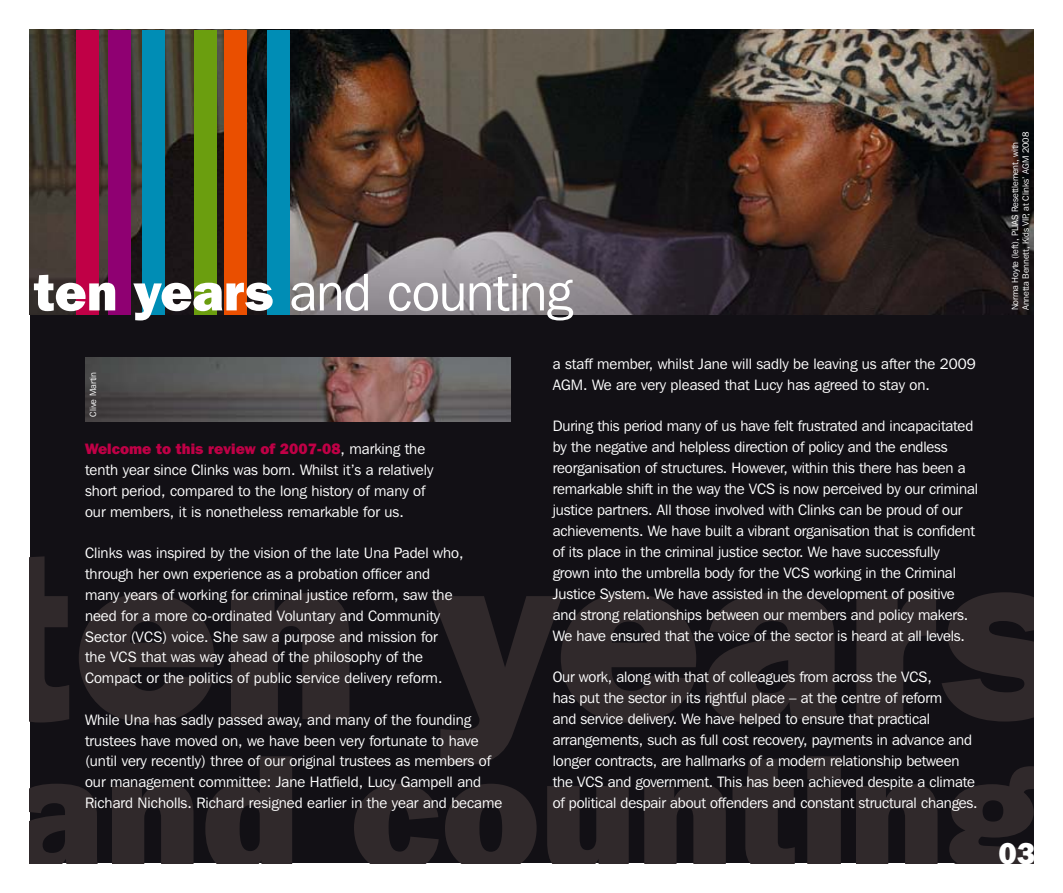
<style>
.page{position:relative;width:1063px;height:893px;background:#fff}
.page>*{position:absolute;margin:0;border:0;box-sizing:border-box;transform-origin:0 0}
.t1{font:52.5px "Franklin Gothic IT Cby BT";letter-spacing:-.015em;color:#fff}
.t2{font:800 30px "Franklin Gothic IT Cby BT";color:#fff}
.t3{font:15px/20.9px "Franklin Gothic IT Cby BT";letter-spacing:-.01em;color:#fff}
.t4{font:9px/10.8px "Franklin Gothic IT Cby BT";letter-spacing:-.01em;color:#fff}
.s1{font-weight:800}
.s2{font-weight:800;color:#c00046}
</style>
<div class="page">
<div style="left:30px;top:315px;width:1003px;height:548px;background:#121015"></div>
<svg style="left:30px;top:556px;width:1003px;height:200px"></svg>
<svg style="left:30px;top:756px;width:1003px;height:107px;fill:#282225"></svg>
<img style="left:30px;top:30px;width:1003px;height:285px">
<div style="left:267px;top:30px;width:23px;height:284px;background:#008db5"></div>
<div style="left:224px;top:30px;width:23px;height:285px;background:#ea4f00"></div>
<div style="left:194px;top:30px;width:23px;height:284px;background:#6b9e0f"></div>
<div style="left:142px;top:30px;width:23px;height:284px;background:#008db5"></div>
<div style="left:108px;top:30px;width:22px;height:285px;background:#8f0072"></div>
<div style="left:76px;top:30px;width:22px;height:284px;background:#c00046"></div>
<img style="left:85px;top:357px;width:425px;height:64px">
<h1 class="t1" style="left:34px;top:260px;width:539px"><span class="s1">ten years</span> and counting</h1>
<p class="t4" style="left:87px;top:417px;width:47px;rotate:-90deg">Clive Martin</p>
<p class="t3" style="left:85px;top:438px;width:350px"><span class="s2">Welcome to this review of 2007-08</span>, marking the tenth year since Clinks was born. Whilst it’s a relatively short period, compared to the long history of many of our members, it is nonetheless remarkable for us.</p>
<p class="t3" style="left:85px;top:542px;width:380px">Clinks was inspired by the vision of the late Una Padel who, through her own experience as a probation officer and many years of working for criminal justice reform, saw the need for a more co-ordinated Voluntary and Community Sector (VCS) voice. She saw a purpose and mission for<br>the VCS that was way ahead of the philosophy of the Compact or the politics of public service delivery reform.</p>
<p class="t3" style="left:85px;top:709px;width:419px">While Una has sadly passed away, and many of the founding trustees have moved on, we have been very fortunate to have (until very recently) three of our original trustees as members of our management committee: Jane Hatfield, Lucy Gampell and Richard Nicholls. Richard resigned earlier in the year and became</p>
<p class="t3" style="left:553px;top:353px;width:424px">a staff member, whilst Jane will sadly be leaving us after the 2009<br>AGM. We are very pleased that Lucy has agreed to stay on.</p>
<p class="t3" style="left:553px;top:416px;width:427px">During this period many of us have felt frustrated and incapacitated by the negative and helpless direction of policy and the endless reorganisation of structures. However, within this there has been a remarkable shift in the way the VCS is now perceived by our criminal justice partners. All those involved with Clinks can be proud of our achievements. We have built a vibrant organisation that is confident of its place in the criminal justice sector. We have successfully grown into the umbrella body for the VCS working in the Criminal Justice System. We have assisted in the development of positive and strong relationships between our members and policy makers.<br>We have ensured that the voice of the sector is heard at all levels.</p>
<p class="t3" style="left:553px;top:666px;width:426px">Our work, along with that of colleagues from across the VCS,<br>has put the sector in its rightful place – at the centre of reform<br>and service delivery. We have helped to ensure that practical arrangements, such as full cost recovery, payments in advance and longer contracts, are hallmarks of a modern relationship between the VCS and government. This has been achieved despite a climate of political despair about offenders and constant structural changes.</p>
<p class="t4" style="left:1010px;top:310px;width:180px;rotate:-90deg">Norma Hoyte (left), PLIAS Resettlement, with<br>Annetta Bennett, Kids VIP, at Clinks’ AGM 2008</p>
<h2 class="t2" style="left:999px;top:834px;width:38px">03</h2>
</div>
